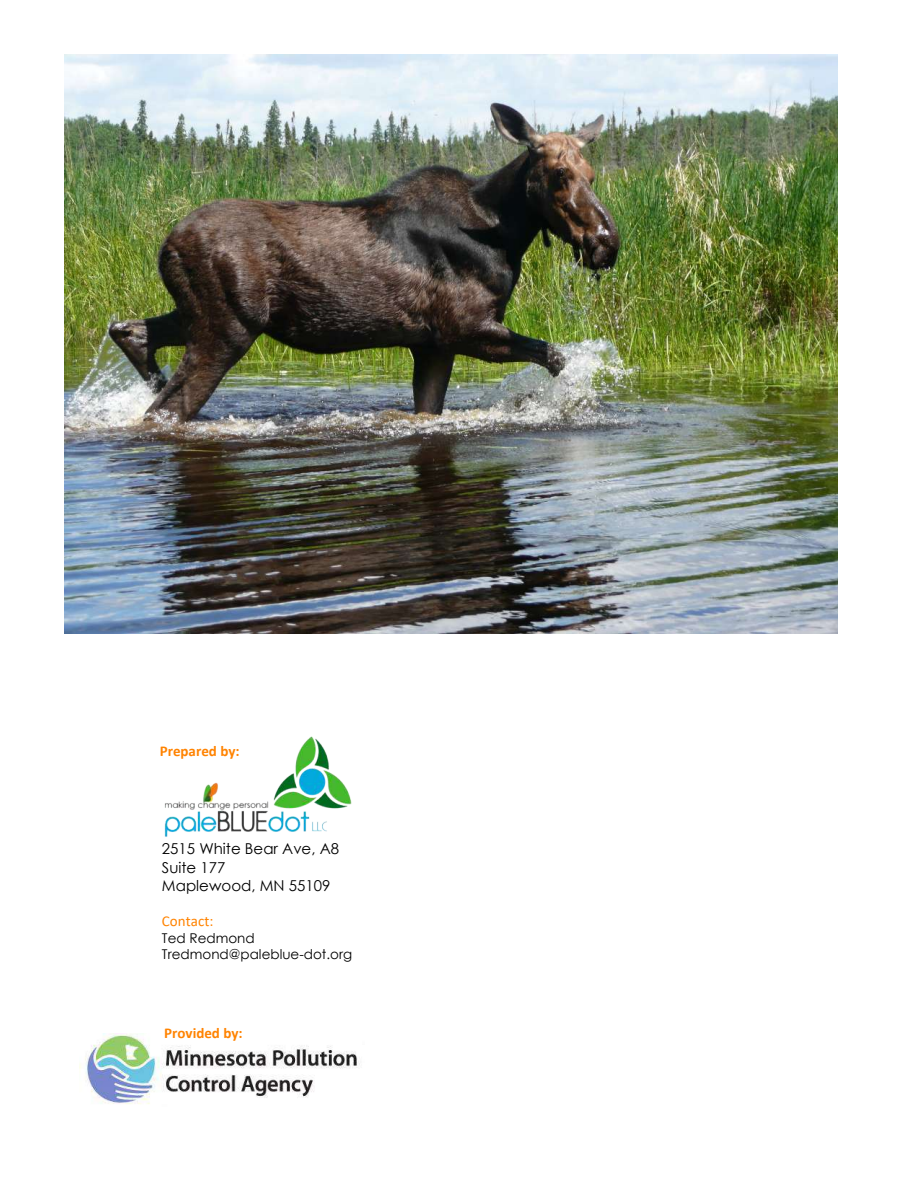
<style>
.page{position:relative;width:918px;height:1188px;background:#fff}
.page>*{position:absolute;margin:0;border:0;box-sizing:border-box;transform-origin:0 0}
.t1{font:15px/18.5px "Century Gothic";color:#000}
.t2{font:700 15px "Calibri";color:#ff8300}
.t3{font:15px "Calibri";color:#ff8300}
.t4{font:13.5px/16.5px "Century Gothic";color:#000}
</style>
<div class="page">
<img style="left:164px;top:736px;width:188px;height:101px">
<img style="left:80px;top:1034px;width:280px;height:70px">
<img style="left:65px;top:54px;width:772px;height:579px">
<p class="t2" style="left:160px;top:744px;width:81px">Prepared by:</p>
<p class="t1" style="left:162px;top:841px;width:179px">2515 White Bear Ave, A8<br>Suite 177<br>Maplewood, MN 55109</p>
<p class="t3" style="left:162px;top:914px;width:53px">Contact:</p>
<p class="t4" style="left:162px;top:931px;width:192px">Ted Redmond<br>Tredmond@paleblue-dot.org</p>
<p class="t2" style="left:164px;top:1027px;width:80px">Provided by:</p>
</div>
